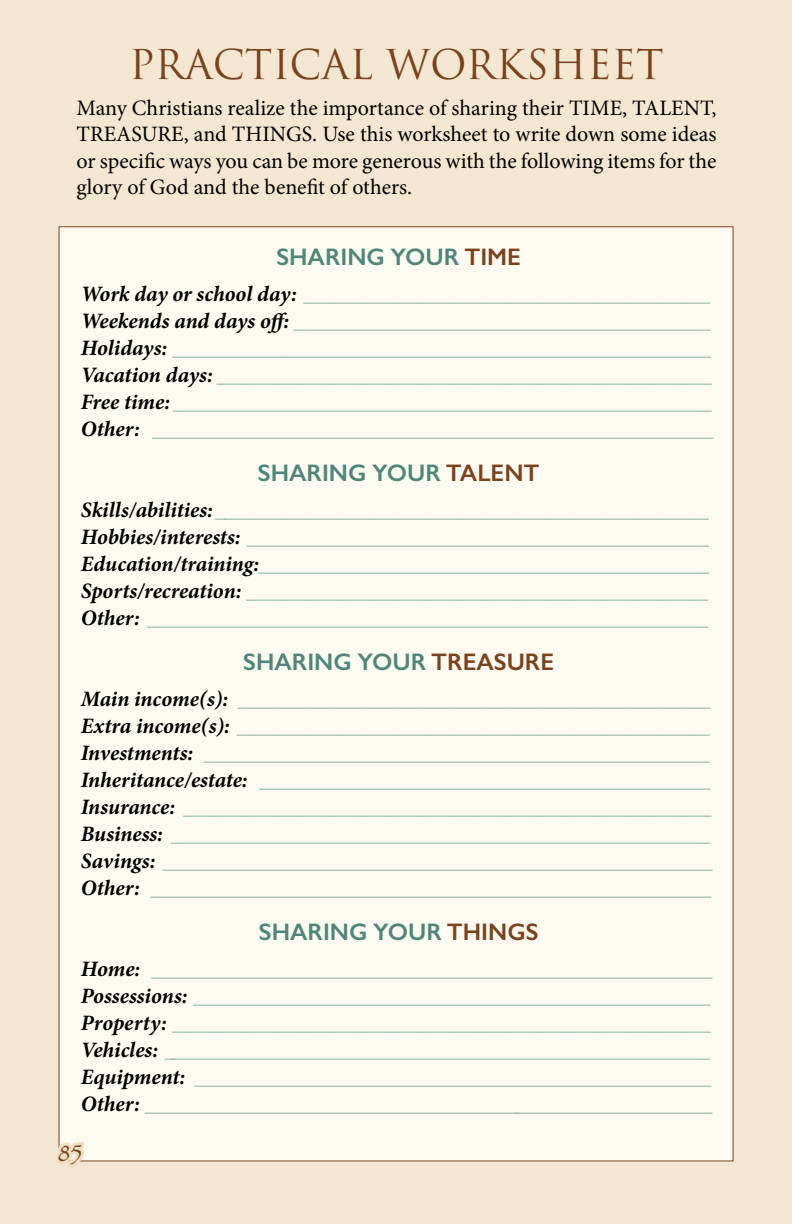
<style>
.page{position:relative;width:792px;height:1224px;background:#f3e7d1}
.page>*{position:absolute;margin:0;border:0;box-sizing:border-box;transform-origin:0 0}
.t1{font:40px "Trajan Pro";color:#7a431e}
.t2{font:600 24px "Gill Sans";color:#4f8679}
.t3{font:24px "Papyrus";color:#7a431e}
.t4{font:italic 700 22px/27px "Minion Pro";letter-spacing:-.005em;color:#96b9a9}
.t5{font:22px/26.4px "Minion Pro";letter-spacing:-.005em;color:#000;text-align:justify}
.s1{color:#7a431e}
.s2{color:#000}
.s3{font-style:normal}
</style>
<div class="page">
<div style="left:59px;top:226px;width:675px;height:935px;background:#fdfaf2"></div>
<svg style="left:53px;top:1116px;width:38px;height:79px"></svg>
<h1 class="t1" style="left:129px;top:39px;width:536px">PRACTICAL WORKSHEET</h1>
<p class="t5" style="left:77px;top:95px;width:642px">Many Christians realize the importance of sharing their TIME, TALENT, TREASURE, and THINGS. Use this worksheet to write down some ideas or specific ways you can be more generous with the following items for the glory of God and the benefit of others.</p>
<p class="t2" style="left:276px;top:243px;width:246px">SHARING YOUR <span class="s1">TIME</span></p>
<p class="t4" style="left:81px;top:280px;width:634px"><span class="s2">Work day or school day:</span> <span class="s3">_____________________________________ </span><span class="s2">Weekends and days off:</span> <span class="s3">______________________________________ </span><span class="s2">Holidays:</span> _________________________________________________ <span class="s2">Vacation days:</span> _____________________________________________ <span class="s2">Free time:</span> _________________________________________________ <span class="s2">Other:</span> ___________________________________________________</p>
<p class="t2" style="left:258px;top:459px;width:283px">SHARING YOUR <span class="s1">TALENT</span></p>
<p class="t4" style="left:81px;top:496px;width:630px;text-align:justify"><span class="s2">Skills/abilities:</span> _____________________________________________ <span class="s2">Hobbies/interests:</span> __________________________________________ <span class="s2">Education/training:</span> _________________________________________ <span class="s2">Sports/recreation:</span> __________________________________________ <span class="s2">Other:</span> ___________________________________________________</p>
<p class="t2" style="left:243px;top:648px;width:312px">SHARING YOUR <span class="s1">TREASURE</span></p>
<p class="t4" style="left:81px;top:685px;width:634px"><span class="s2">Main income(s):</span> ___________________________________________ <span class="s2">Extra income(s):</span> ___________________________________________ <span class="s2">Investments:</span> ______________________________________________ <span class="s2">Inheritance/estate:</span> _________________________________________ <span class="s2">Insurance:</span> ________________________________________________ <span class="s2">Business:</span> _________________________________________________ <span class="s2">Savings:</span> __________________________________________________ <span class="s2">Other:</span> ___________________________________________________</p>
<p class="t2" style="left:259px;top:918px;width:281px">SHARING YOUR <span class="s1">THINGS</span></p>
<p class="t4" style="left:81px;top:955px;width:633px;text-align:justify"><span class="s2">Home:</span> ___________________________________________________ <span class="s2">Possessions:</span> _______________________________________________ <span class="s2">Property:</span> _________________________________________________ <span class="s2">Vehicles:</span> __________________________________________________ <span class="s2">Equipment:</span> _______________________________________________ <span class="s2">Other:</span> ____________________________________________________</p>
<p class="t3" style="left:58px;top:1139px;width:25px">85</p>
</div>
